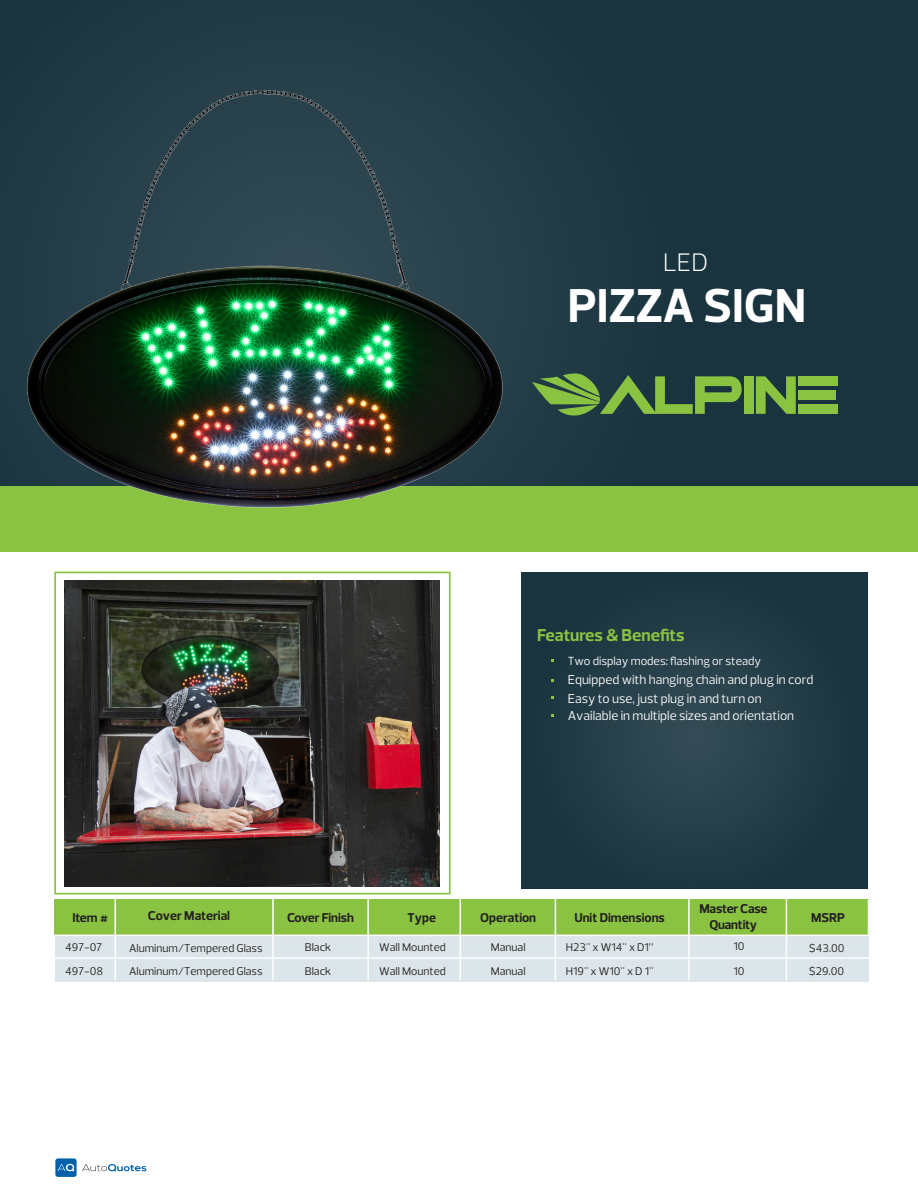
<style>
.page{position:relative;width:918px;height:1188px;background:#fff}
.page>*{position:absolute;margin:0;border:0;box-sizing:border-box;transform-origin:0 0}
.t1{font:700 48.45px "Prelo";color:#fff}
.t2{font:300 25.8px "Prelo";color:#fff}
.t3{font:700 17.55px "Prelo";color:#8ac341}
.t4{font:13.05px/18.1px "Prelo";color:#fff}
.t5{font:700 13.05px/15.6px "Prelo";color:#231f20;text-align:center}
.t6{font:12px "Prelo";color:#fff}
.t7{font:11.4px "Prelo";color:#231f20}
</style>
<div class="page">
<div style="left:56px;top:935px;width:813px;height:47px;background:#dce5e9"></div>
<div style="left:0;top:0;width:918px;height:531px;background:#19343f"></div>
<div style="left:689px;top:900px;width:180px;height:35px;background:#8ac341"></div>
<div style="left:555px;top:900px;width:134px;height:35px;background:#8ac341"></div>
<div style="left:460px;top:900px;width:95px;height:35px;background:#8ac341"></div>
<div style="left:368px;top:900px;width:92px;height:35px;background:#8ac341"></div>
<div style="left:273px;top:900px;width:95px;height:35px;background:#8ac341"></div>
<div style="left:115px;top:900px;width:158px;height:35px;background:#8ac341"></div>
<div style="left:55px;top:900px;width:60px;height:35px;background:#8ac341"></div>
<hr style="left:115px;top:898px;width:1px;height:82px;background:#fff">
<hr style="left:272px;top:898px;width:2px;height:82px;background:#fff">
<hr style="left:367px;top:898px;width:2px;height:82px;background:#fff">
<hr style="left:460px;top:898px;width:1px;height:82px;background:#fff">
<hr style="left:555px;top:898px;width:1px;height:82px;background:#fff">
<hr style="left:688px;top:898px;width:2px;height:82px;background:#fff">
<hr style="left:786px;top:898px;width:1px;height:82px;background:#fff">
<hr style="left:868px;top:900px;width:1px;height:35px;background:#fff">
<hr style="left:54px;top:935px;width:61px;height:1px;background:#fff">
<hr style="left:115px;top:935px;width:158px;height:1px;background:#fff">
<hr style="left:273px;top:935px;width:95px;height:1px;background:#fff">
<hr style="left:368px;top:935px;width:92px;height:1px;background:#fff">
<hr style="left:460px;top:935px;width:95px;height:1px;background:#fff">
<hr style="left:555px;top:935px;width:134px;height:1px;background:#fff">
<hr style="left:689px;top:935px;width:180px;height:1px;background:#fff">
<svg style="left:521px;top:572px;width:346px;height:316px;background:#203a45"></svg>
<svg style="left:54px;top:598px;width:397px;height:296px"></svg>
<div style="left:0;top:486px;width:918px;height:66px;background:#8ac341"></div>
<svg style="left:756px;top:376px;width:40px;height:38px"></svg>
<div style="left:798px;top:376px;width:40px;height:10px;background:#8ac341"></div>
<div style="left:798px;top:404px;width:40px;height:10px;background:#8ac341"></div>
<div style="left:798px;top:390px;width:38px;height:10px;background:#8ac341"></div>
<div style="left:744px;top:376px;width:10px;height:38px;background:#8ac341"></div>
<svg style="left:560px;top:373px;width:182px;height:43px"></svg>
<hr style="left:53px;top:957px;width:821px;height:2px;background:#fff">
<img style="left:64px;top:598px;width:376px;height:289px">
<svg style="left:82px;top:1164px;width:64px;height:8px"></svg>
<div style="left:55px;top:1158px;width:22px;height:19px;background:#0061ab;border-radius:3px"></div>
<svg style="left:58px;top:1164px;width:16px;height:8px"></svg>
<img style="left:26px;top:54px;width:534px;height:544px">
<h2 class="t2" style="left:663px;top:246px;width:47px">LED</h2>
<h1 class="t1" style="left:568px;top:276px;width:240px">PIZZA SIGN</h1>
<h3 class="t3" style="left:537px;top:624px;width:149px">Features &amp; Benefits</h3>
<p class="t6" style="left:568px;top:653px;width:195px">Two display modes: flashing or steady</p>
<p class="t4" style="left:568px;top:671px;width:247px">Equipped with hanging chain and plug in cord<br>Easy to use, just plug in and turn on<br>Available in multiple sizes and orientation</p>
<p class="t5" style="left:699px;top:901px;width:69px">Master Case<br>Quantity</p>
<p class="t5" style="left:148px;top:908px;width:84px">Cover Material</p>
<p class="t5" style="left:72px;top:910px;width:37px">Item #</p>
<p class="t5" style="left:287px;top:910px;width:69px">Cover Finish</p>
<p class="t5" style="left:408px;top:910px;width:30px">Type</p>
<p class="t5" style="left:480px;top:910px;width:57px">Operation</p>
<p class="t5" style="left:574px;top:910px;width:92px">Unit Dimensions</p>
<p class="t5" style="left:811px;top:910px;width:36px">MSRP</p>
<p class="t7" style="left:65px;top:940px;width:39px">497-07</p>
<p class="t7" style="left:129px;top:941px;width:135px">Aluminum/Tempered Glass</p>
<p class="t7" style="left:305px;top:940px;width:28px">Black</p>
<p class="t7" style="left:379px;top:940px;width:68px">Wall Mounted</p>
<p class="t7" style="left:491px;top:940px;width:36px">Manual</p>
<p class="t7" style="left:566px;top:940px;width:89px">H23" x W14" x D1”</p>
<p class="t7" style="left:734px;top:939px;width:13px">10</p>
<p class="t7" style="left:809px;top:941px;width:37px">$43.00</p>
<p class="t7" style="left:65px;top:964px;width:40px">497-08</p>
<p class="t7" style="left:129px;top:964px;width:135px">Aluminum/Tempered Glass</p>
<p class="t7" style="left:305px;top:964px;width:28px">Black</p>
<p class="t7" style="left:379px;top:964px;width:68px">Wall Mounted</p>
<p class="t7" style="left:491px;top:964px;width:36px">Manual</p>
<p class="t7" style="left:566px;top:964px;width:89px">H19" x W10" x D 1"</p>
<p class="t7" style="left:734px;top:964px;width:13px">10</p>
<p class="t7" style="left:809px;top:964px;width:37px">$29.00</p>
</div>
